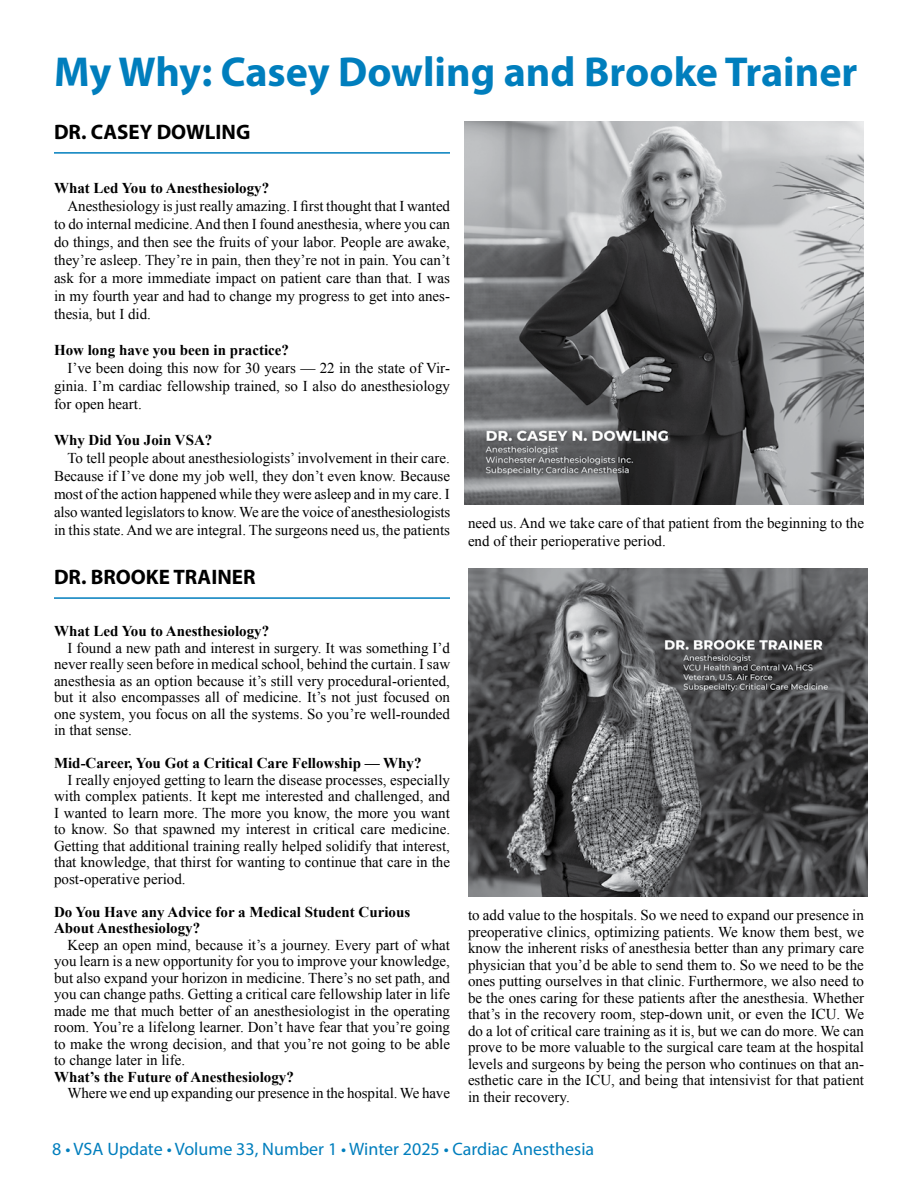
<style>
.page{position:relative;width:918px;height:1188px;background:#fff}
.page>*{position:absolute;margin:0;border:0;box-sizing:border-box;transform-origin:0 0}
.t1{font:700 42px "Myriad Pro";color:#007ebd}
.t2{font:700 21px "Myriad Pro";color:#000}
.t3{font:18px "Myriad Pro";color:#007ebd}
.t4{font:15px/16.5px "Times New Roman";color:#000;text-align:justify}
.t5{font:700 15px/16.5px "Times New Roman";color:#000}
</style>
<div class="page">
<hr style="left:54px;top:597px;width:396px;height:2px;background:#007ebd">
<hr style="left:54px;top:152px;width:396px;height:2px;background:#007ebd">
<img style="left:464px;top:122px;width:400px;height:383px">
<img style="left:468px;top:568px;width:400px;height:328px">
<h1 class="t1" style="left:54px;top:44px;width:805px">My Why: Casey Dowling and Brooke Trainer</h1>
<h2 class="t2" style="left:54px;top:118px;width:198px">DR. CASEY DOWLING</h2>
<p class="t5" style="left:54px;top:179px;width:217px">What Led You to Anesthesiology?</p>
<p class="t4" style="left:54px;top:196px;width:398px;line-height:18px;text-indent:14px">Anesthesiology is just really amazing. I first thought that I wanted to do internal medicine. And then I found anesthesia, where you can do things, and then see the fruits of your labor. People are awake, they’re asleep. They’re in pain, then they’re not in pain. You can’t ask for a more immediate impact on patient care than that. I was in my fourth year and had to change my progress to get into anes&shy;thesia, but I did.</p>
<p class="t5" style="left:54px;top:341px;width:237px">How long have you been in practice?</p>
<p class="t4" style="left:54px;top:358px;width:398px;line-height:18px;text-indent:14px">I’ve been doing this now for 30 years — 22 in the state of Vir&shy;ginia. I’m cardiac fellowship trained, so I also do anesthesiology for open heart.</p>
<p class="t5" style="left:54px;top:431px;width:160px">Why Did You Join VSA?</p>
<p class="t4" style="left:54px;top:448px;width:812px;line-height:18px;text-align:left;text-indent:14px">To tell people about anesthesiologists’ involvement in their care.<br>Because if I’ve done my job well, they don’t even know. Because<br>most of the action happened while they were asleep and in my care. I<br>also wanted legislators to know. We are the voice of anesthesiologists<br>in this state. And we are integral. The surgeons need us, the patients need us. And we take care of that patient from the beginning to the</p>
<p class="t4" style="left:468px;top:533px;width:199px">end of their perioperative period.</p>
<h2 class="t2" style="left:54px;top:563px;width:203px">DR. BROOKE TRAINER</h2>
<p class="t5" style="left:54px;top:623px;width:217px">What Led You to Anesthesiology?</p>
<p class="t4" style="left:54px;top:639px;width:398px;text-indent:14px">I found a new path and interest in surgery. It was something I’d never really seen before in medical school, behind the curtain. I saw anesthesia as an option because it’s still very procedural-oriented, but it also encompasses all of medicine. It’s not just focused on one system, you focus on all the systems. So you’re well-rounded in that sense.</p>
<p class="t5" style="left:54px;top:755px;width:369px">Mid-Career, You Got a Critical Care Fellowship — Why?</p>
<p class="t4" style="left:54px;top:771px;width:398px;text-indent:14px">I really enjoyed getting to learn the disease processes, especially with complex patients. It kept me interested and challenged, and I wanted to learn more. The more you know, the more you want to know. So that spawned my interest in critical care medicine.<br>Getting that additional training really helped solidify that interest, that knowledge, that thirst for wanting to continue that care in the post-operative period.</p>
<p class="t5" style="left:54px;top:903px;width:358px">Do You Have any Advice for a Medical Student Curious<br>About Anesthesiology?</p>
<p class="t4" style="left:54px;top:936px;width:398px;text-indent:14px">Keep an open mind, because it’s a journey. Every part of what you learn is a new opportunity for you to improve your knowledge, but also expand your horizon in medicine. There’s no set path, and you can change paths. Getting a critical care fellowship later in life made me that much better of an anesthesiologist in the operating room. You’re a lifelong learner. Don’t have fear that you’re going to make the wrong decision, and that you’re not going to be able to change later in life.</p>
<p class="t5" style="left:54px;top:1068px;width:241px">What’s the Future of Anesthesiology?</p>
<p class="t4" style="left:68px;top:1085px;width:384px">Where we end up expanding our presence in the hospital. We have</p>
<p class="t4" style="left:468px;top:907px;width:398px">to add value to the hospitals. So we need to expand our presence in preoperative clinics, optimizing patients. We know them best, we know the inherent risks of anesthesia better than any primary care physician that you’d be able to send them to. So we need to be the ones putting ourselves in that clinic. Furthermore, we also need to be the ones caring for these patients after the anesthesia. Whether that’s in the recovery room, step-down unit, or even the ICU. We do a lot of critical care training as it is, but we can do more. We can prove to be more valuable to the surgical care team at the hospital levels and surgeons by being the person who continues on that an&shy;esthetic care in the ICU, and being that intensivist for that patient in their recovery.</p>
<p class="t3" style="left:52px;top:1138px;width:543px">8 • VSA Update • Volume 33, Number 1 • Winter 2025 • Cardiac Anesthesia</p>
</div>
